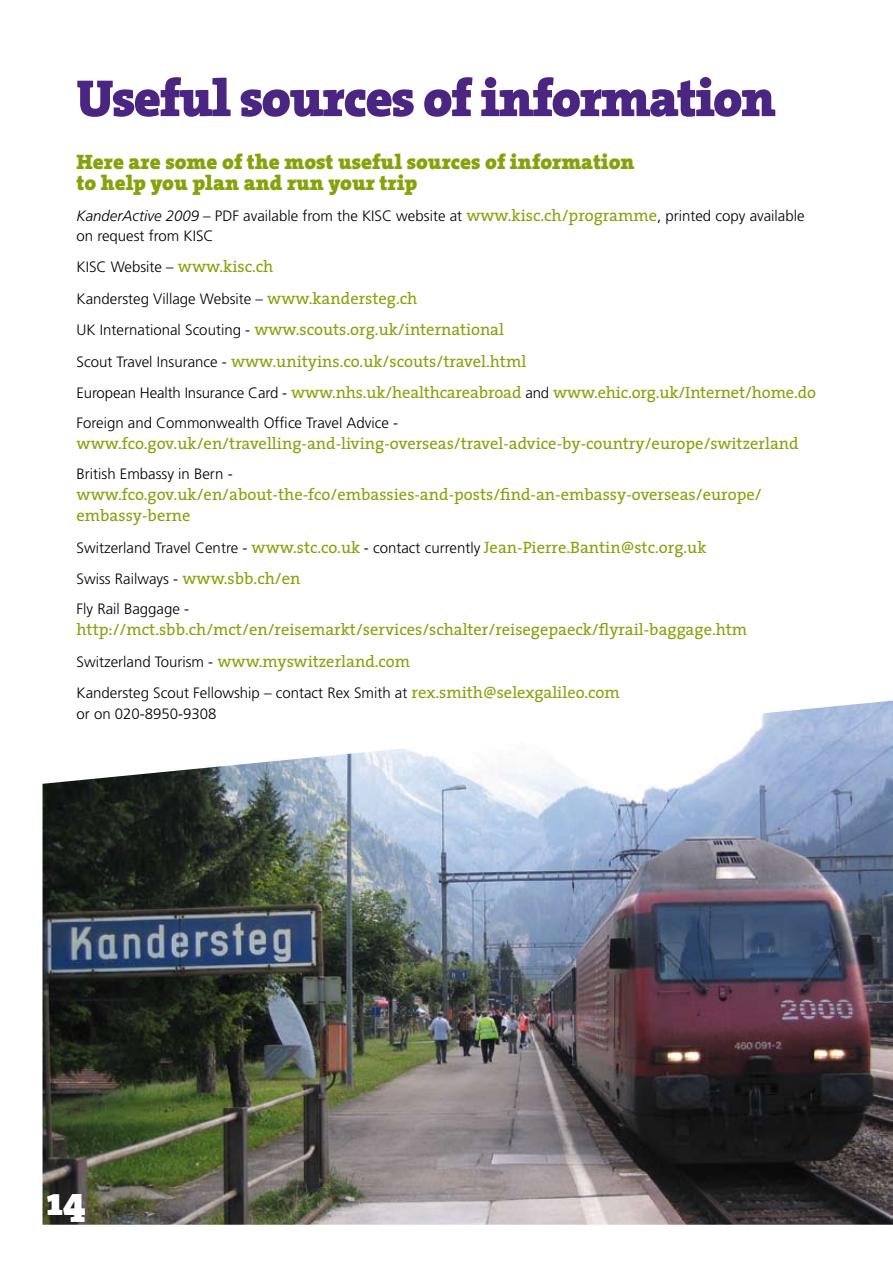
<style>
.page{position:relative;width:893px;height:1263px;background:#fff}
.page>*{position:absolute;margin:0;border:0;box-sizing:border-box;transform-origin:0 0}
.t1{font:900 52.5px "The Serif";letter-spacing:-.03em;color:#4b2582}
.t2{font:900 40.5px "The Serif";color:#fff}
.t3{font:900 21px/21px "The Serif";color:#86a20b}
.t4{font:16.5px/31.5px "The Serif";color:#86a20b}
.t5{font:300 15px/19.5px "Frutiger";color:#000}
.s1{font-style:italic}
.s2{font-family:"The Serif";font-weight:400;font-size:16.5px;color:#86a20b}
.s3{font-family:"Frutiger";font-weight:300;font-size:15px;color:#000}
</style>
<div class="page">
<img style="left:43px;top:700px;width:850px;height:525px">
<h1 class="t1" style="left:77px;top:65px;width:701px">Useful sources of information</h1>
<p class="t3" style="left:77px;top:151px;width:560px">Here are some of the most useful sources of information to help you plan and run your trip</p>
<p class="t5" style="left:77px;top:206px;width:730px"><span class="s1">KanderActive 2009</span> – PDF available from the KISC website at <span class="s2">www.kisc.ch/programme</span>, printed copy available on request from KISC</p>
<p class="t5" style="left:77px;top:251px;width:342px;line-height:31.5px">KISC Website – <span class="s2">www.kisc.ch<br></span>Kandersteg Village Website – <span class="s2">www.kandersteg.ch</span></p>
<p class="t4" style="left:77px;top:314px;width:741px"><span class="s3">UK International Scouting -</span> www.scouts.org.uk/international<br><span class="s3">Scout Travel Insurance -</span> www.unityins.co.uk/scouts/travel.html<br><span class="s3">European Health Insurance Card -</span> www.nhs.uk/healthcareabroad <span class="s3">and</span> www.ehic.org.uk/Internet/home.do</p>
<p class="t5" style="left:77px;top:413px;width:323px">Foreign and Commonwealth Office Travel Advice -</p>
<p class="t4" style="left:77px;top:428px;width:724px">www.fco.gov.uk/en/travelling-and-living-overseas/travel-advice-by-country/europe/switzerland</p>
<p class="t5" style="left:77px;top:464px;width:158px">British Embassy in Bern -</p>
<p class="t4" style="left:77px;top:484px;width:687px;line-height:21px">www.fco.gov.uk/en/about-the-fco/embassies-and-posts/find-an-embassy-overseas/europe/ embassy-berne</p>
<p class="t4" style="left:77px;top:531px;width:631px"><span class="s3">Switzerland Travel Centre -</span> www.stc.co.uk <span class="s3">- contact currently</span> Jean-Pierre.Bantin@stc.org.uk</p>
<p class="t5" style="left:77px;top:564px;width:225px;line-height:30px">Swiss Railways - <span class="s2">www.sbb.ch/en<br></span>Fly Rail Baggage -</p>
<p class="t4" style="left:77px;top:614px;width:672px">http://mct.sbb.ch/mct/en/reisemarkt/services/schalter/reisegepaeck/flyrail-baggage.htm<br><span class="s3">Switzerland Tourism -</span> www.myswitzerland.com</p>
<p class="t5" style="left:77px;top:682px;width:545px;line-height:21px">Kandersteg Scout Fellowship – contact Rex Smith at <span class="s2">rex.smith@selexgalileo.com </span>or on 020-8950-9308</p>
<h2 class="t2" style="left:47px;top:1175px;width:41px">14</h2>
</div>
